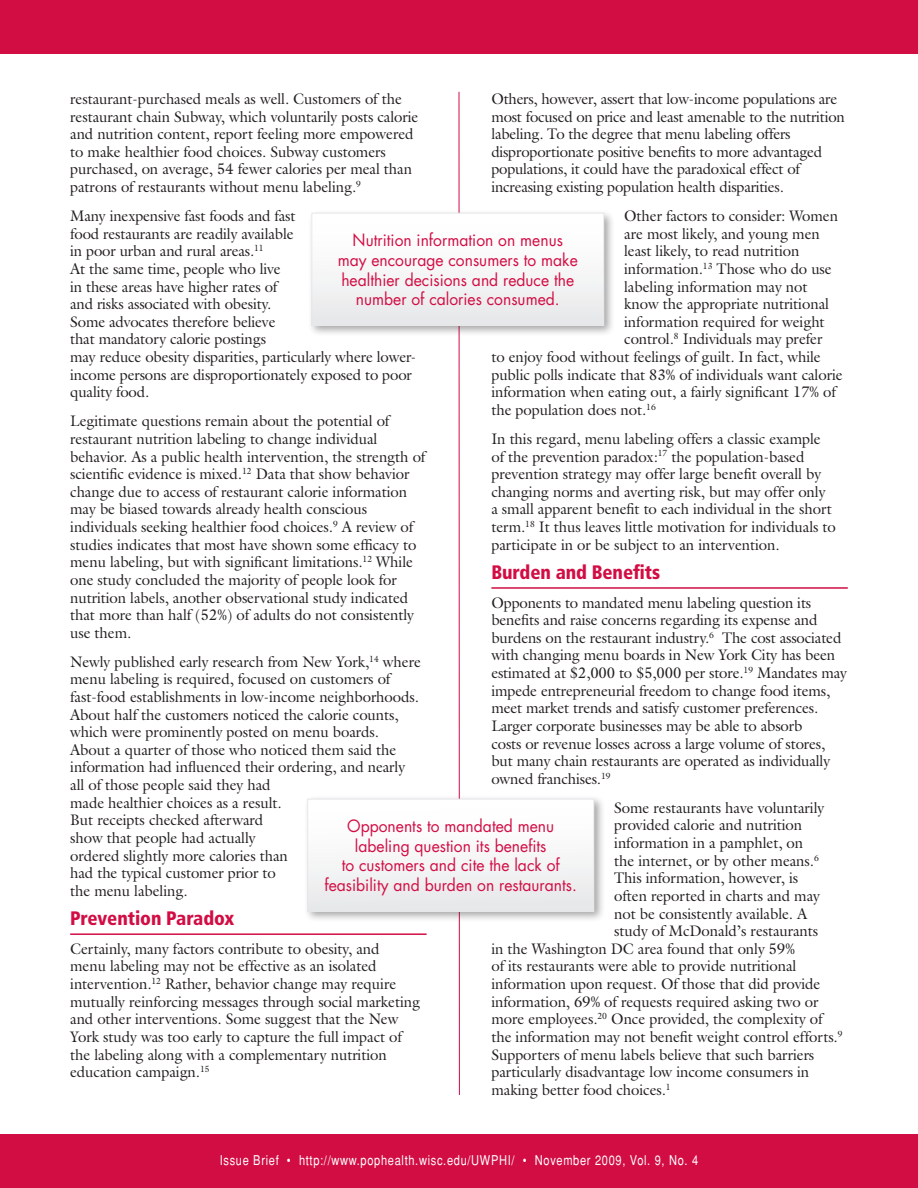
<style>
.page{position:relative;width:918px;height:1188px;background:#fff}
.page>*{position:absolute;margin:0;border:0;box-sizing:border-box;transform-origin:0 0}
.subheading{font:900 condensed 19.5px "Frutiger";letter-spacing:-.005em;color:#d20d44}
.Inset_text{font:16.5px/19.8px "Futura";color:#d20d44;text-align:center;scale:.95 1}
.body_text{font:15.3px/17.7px "Galliard";letter-spacing:-.005em;color:#231f20}
.t1{font:condensed 13.5px "Helvetica";letter-spacing:.05em;color:#fff}
</style>
<div class="page">
<div style="left:0;top:1134px;width:918px;height:54px;background:#d20d44"></div>
<div style="left:0;top:0;width:918px;height:54px;background:#d20d44"></div>
<hr style="left:70px;top:933px;width:357px;height:2px;background:#d20d44">
<hr style="left:491px;top:587px;width:357px;height:2px;background:#d20d44">
<hr style="left:459px;top:92px;width:1px;height:1003px;background:#d20d44">
<div style="left:308px;top:209px;width:308px;height:128px;background:#231f20;opacity:.4"></div>
<div style="left:312px;top:213px;width:292px;height:112px;background:linear-gradient(to bottom,#fff,#e8e9ea)"></div>
<div style="left:312px;top:213px;width:292px;height:113px;border:1px solid #e6e7e9"></div>
<div style="left:304px;top:795px;width:302px;height:128px;background:#231f20;opacity:.4"></div>
<div style="left:308px;top:799px;width:286px;height:112px;background:linear-gradient(to bottom,#fff,#e8e9ea)"></div>
<div style="left:308px;top:799px;width:286px;height:112px;border:1px solid #e6e7e9"></div>
<p class="body_text" style="left:70px;top:90px;width:350px">restaurant-purchased meals as well. Customers of the restaurant chain Subway, which voluntarily posts calorie and nutrition content, report feeling more empowered to make healthier food choices. Subway customers purchased, on average, 54 fewer calories per meal than patrons of restaurants without menu labeling.<sup>9</sup></p>
<p class="body_text" style="left:70px;top:207px;width:348px">Many inexpensive fast foods and fast<br>food restaurants are readily available<br>in poor urban and rural areas.<sup>11<br></sup>At the same time, people who live<br>in these areas have higher rates of<br>and risks associated with obesity.<br>Some advocates therefore believe<br>that mandatory calorie postings<br>may reduce obesity disparities, particularly where lower&shy;income persons are disproportionately exposed to poor quality food.</p>
<p class="body_text" style="left:70px;top:412px;width:357px">Legitimate questions remain about the potential of restaurant nutrition labeling to change individual behavior. As a public health intervention, the strength of scientific evidence is mixed.<sup>12</sup> Data that show behavior change due to access of restaurant calorie information may be biased towards already health conscious individuals seeking healthier food choices.<sup>9</sup> A review of studies indicates that most have shown some efficacy to menu labeling, but with significant limitations.<sup>12</sup> While one study concluded the majority of people look for nutrition labels, another observational study indicated that more than half (52%) of adults do not consistently use them.</p>
<p class="body_text" style="left:70px;top:652px;width:352px">Newly published early research from New York,<sup>14</sup> where menu labeling is required, focused on customers of fast-food establishments in low-income neighborhoods.<br>About half the customers noticed the calorie counts, which were prominently posted on menu boards.<br>About a quarter of those who noticed them said the information had influenced their ordering, and nearly all of those people said they had<br>made healthier choices as a result.<br>But receipts checked afterward<br>show that people had actually<br>ordered slightly more calories than<br>had the typical customer prior to<br>the menu labeling.</p>
<p class="subheading" style="left:70px;top:906px;width:166px">Prevention Paradox</p>
<p class="body_text" style="left:70px;top:939px;width:351px">Certainly, many factors contribute to obesity, and<br>menu labeling may not be effective as an isolated intervention.<sup>12</sup> Rather, behavior change may require mutually reinforcing messages through social marketing and other interventions. Some suggest that the New York study was too early to capture the full impact of the labeling along with a complementary nutrition education campaign.<sup>15</sup></p>
<p class="body_text" style="left:491px;top:90px;width:355px">Others, however, assert that low-income populations are most focused on price and least amenable to the nutrition labeling. To the degree that menu labeling offers disproportionate positive benefits to more advantaged populations, it could have the paradoxical effect of increasing existing population health disparities.</p>
<p class="body_text" style="left:624px;top:207px;width:215px">Other factors to consider: Women</p>
<p class="body_text" style="left:624px;top:224px;width:197px">are most likely, and young men</p>
<p class="body_text" style="left:624px;top:242px;width:177px">least likely, to read nutrition</p>
<p class="body_text" style="left:624px;top:260px;width:209px">information.<sup>13</sup> Those who do use</p>
<p class="body_text" style="left:624px;top:277px;width:185px">labeling information may not</p>
<p class="body_text" style="left:624px;top:295px;width:206px">know the appropriate nutritional</p>
<p class="body_text" style="left:624px;top:312px;width:202px">information required for weight</p>
<p class="body_text" style="left:624px;top:330px;width:200px">control.<sup>8</sup> Individuals may prefer</p>
<p class="body_text" style="left:491px;top:348px;width:331px">to enjoy food without feelings of guilt. In fact, while</p>
<p class="body_text" style="left:491px;top:365px;width:353px">public polls indicate that 83% of individuals want calorie</p>
<p class="body_text" style="left:491px;top:383px;width:346px">information when eating out, a fairly significant 17% of</p>
<p class="body_text" style="left:491px;top:401px;width:166px">the population does not.<sup>16</sup></p>
<p class="body_text" style="left:491px;top:430px;width:346px">In this regard, menu labeling offers a classic example of the prevention paradox:<sup>17</sup> the population-based prevention strategy may offer large benefit overall by changing norms and averting risk, but may offer only a small apparent benefit to each individual in the short term.<sup>18</sup> It thus leaves little motivation for individuals to participate in or be subject to an intervention.</p>
<p class="subheading" style="left:491px;top:560px;width:170px">Burden and Benefits</p>
<p class="body_text" style="left:491px;top:593px;width:357px">Opponents to mandated menu labeling question its benefits and raise concerns regarding its expense and burdens on the restaurant industry.<sup>6</sup> The cost associated with changing menu boards in New York City has been estimated at $2,000 to $5,000 per store.<sup>19</sup> Mandates may impede entrepreneurial freedom to change food items, meet market trends and satisfy customer preferences.<br>Larger corporate businesses may be able to absorb<br>costs or revenue losses across a large volume of stores, but many chain restaurants are operated as individually owned franchises.<sup>19</sup></p>
<p class="body_text" style="left:614px;top:798px;width:212px">Some restaurants have voluntarily</p>
<p class="body_text" style="left:614px;top:816px;width:189px">provided calorie and nutrition</p>
<p class="body_text" style="left:614px;top:834px;width:191px">information in a pamphlet, on</p>
<p class="body_text" style="left:614px;top:851px;width:206px">the internet, or by other means.<sup>6</sup></p>
<p class="body_text" style="left:614px;top:869px;width:186px">This information, however, is</p>
<p class="body_text" style="left:614px;top:887px;width:207px">often reported in charts and may</p>
<p class="body_text" style="left:614px;top:904px;width:195px">not be consistently available. A</p>
<p class="body_text" style="left:614px;top:922px;width:206px">study of McDonald’s restaurants</p>
<p class="body_text" style="left:491px;top:939px;width:305px">in the Washington DC area found that only 59%</p>
<p class="body_text" style="left:491px;top:957px;width:307px">of its restaurants were able to provide nutritional</p>
<p class="body_text" style="left:491px;top:975px;width:331px">information upon request. Of those that did provide</p>
<p class="body_text" style="left:491px;top:992px;width:329px">information, 69% of requests required asking two or</p>
<p class="body_text" style="left:491px;top:1010px;width:333px">more employees.<sup>20</sup> Once provided, the complexity of</p>
<p class="body_text" style="left:491px;top:1028px;width:353px">the information may not benefit weight control efforts.<sup>9</sup></p>
<p class="body_text" style="left:491px;top:1045px;width:324px">Supporters of menu labels believe that such barriers</p>
<p class="body_text" style="left:491px;top:1063px;width:319px">particularly disadvantage low income consumers in</p>
<p class="body_text" style="left:491px;top:1080px;width:181px">making better food choices.<sup>1</sup></p>
<p class="Inset_text" style="left:338px;top:230px;width:254px">Nutrition information on menus may encourage consumers to make healthier decisions and reduce the number of calories consumed.</p>
<p class="Inset_text" style="left:324px;top:816px;width:267px">Opponents to mandated menu labeling question its benefits<br>to customers and cite the lack of feasibility and burden on restaurants.</p>
<p class="t1" style="left:220px;top:1152px;width:480px">Issue Brief • http://www.pophealth.wisc.edu/UWPHI/ • November 2009, Vol. 9, No. 4</p>
</div>
